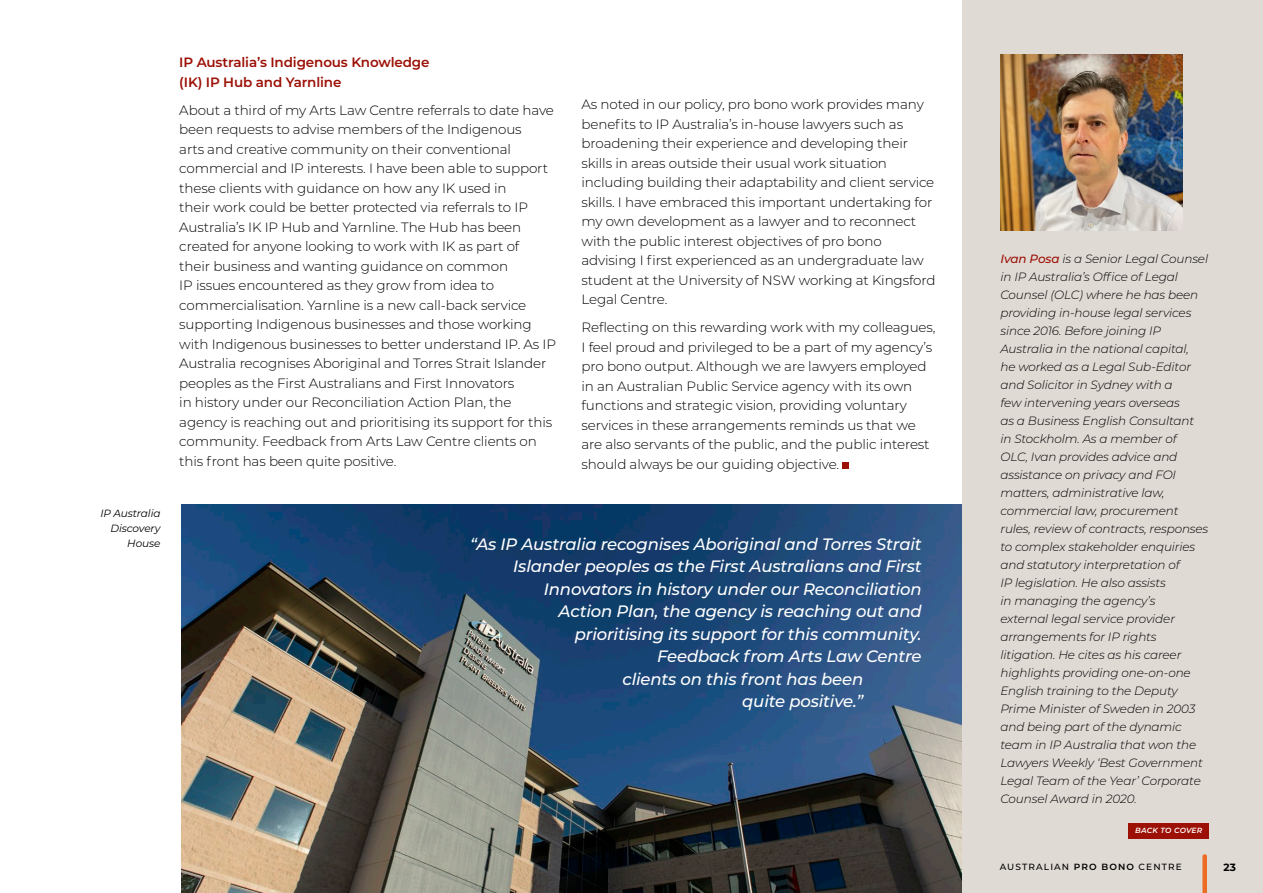
<style>
.page{position:relative;width:1263px;height:893px;background:#fff}
.page>*{position:absolute;margin:0;border:0;box-sizing:border-box;transform-origin:0 0}
.t1{font:italic 500 16.5px "Montserrat";letter-spacing:-.01em;color:#fff}
.t2{font:300 13.5px/19.5px "Montserrat";letter-spacing:-.01em;color:#000}
.t3{font:600 13.5px/19.5px "Montserrat";letter-spacing:-.01em;color:#9c1006}
.t4{font:italic 300 12px/18px "Montserrat";letter-spacing:-.01em;color:#000}
.t5{font:italic 10.5px/15px "Montserrat";letter-spacing:-.01em;color:#000;text-align:right}
.t6{font:700 10.5px "Montserrat";color:#000}
.t7{font:500 9px "Montserrat";letter-spacing:.125em;color:#000}
.t8{font:italic 600 7.5px "Montserrat";letter-spacing:.02em;color:#fff}
.s1{font-weight:500;color:#9c1006}
.s2{font-weight:600}
</style>
<div class="page">
<img style="left:181px;top:505px;width:781px;height:388px">
<div style="left:962px;top:0;width:301px;height:893px;background:#e0dad5"></div>
<img style="left:1001px;top:54px;width:181px;height:177px">
<div style="left:842px;top:462px;width:7px;height:7px;background:#9c1006"></div>
<div style="left:1202px;top:856px;width:5px;height:37px;background:#ed6c23"></div>
<div style="left:1128px;top:824px;width:81px;height:15px;background:#9c1006"></div>
<p class="t5" style="left:100px;top:506px;width:62px">IP Australia<br>Discovery<br>House</p>
<p class="t3" style="left:179px;top:52px;width:252px">IP Australia’s Indigenous Knowledge (IK) IP Hub and Yarnline</p>
<p class="t2" style="left:179px;top:100px;width:378px">About a third of my Arts Law Centre referrals to date have been requests to advise members of the Indigenous<br>arts and creative community on their conventional commercial and IP interests. I have been able to support these clients with guidance on how any IK used in<br>their work could be better protected via referrals to IP Australia’s IK IP Hub and Yarnline. The Hub has been created for anyone looking to work with IK as part of<br>their business and wanting guidance on common<br>IP issues encountered as they grow from idea to commercialisation. Yarnline is a new call-back service supporting Indigenous businesses and those working with Indigenous businesses to better understand IP. As IP Australia recognises Aboriginal and Torres Strait Islander peoples as the First Australians and First Innovators<br>in history under our Reconciliation Action Plan, the agency is reaching out and prioritising its support for this community. Feedback from Arts Law Centre clients on this front has been quite positive.</p>
<p class="t2" style="left:581px;top:94px;width:355px">As noted in our policy, pro bono work provides many benefits to IP Australia’s in-house lawyers such as broadening their experience and developing their skills in areas outside their usual work situation including building their adaptability and client service skills. I have embraced this important undertaking for my own development as a lawyer and to reconnect with the public interest objectives of pro bono advising I first experienced as an undergraduate law student at the University of NSW working at Kingsford Legal Centre.</p>
<p class="t2" style="left:581px;top:317px;width:355px">Reflecting on this rewarding work with my colleagues, I feel proud and privileged to be a part of my agency’s pro bono output. Although we are lawyers employed in an Australian Public Service agency with its own functions and strategic vision, providing voluntary services in these arrangements reminds us that we are also servants of the public, and the public interest should always be our guiding objective.</p>
<p class="t1" style="left:470px;top:532px;width:453px">“As IP Australia recognises Aboriginal and Torres Strait</p>
<p class="t1" style="left:513px;top:555px;width:410px">Islander peoples as the First Australians and First</p>
<p class="t1" style="left:544px;top:577px;width:379px">Innovators in history under our Reconciliation</p>
<p class="t1" style="left:558px;top:600px;width:365px">Action Plan, the agency is reaching out and</p>
<p class="t1" style="left:575px;top:622px;width:348px">prioritising its support for this community.</p>
<p class="t1" style="left:657px;top:645px;width:266px">Feedback from Arts Law Centre</p>
<p class="t1" style="left:622px;top:667px;width:242px">clients on this front has been</p>
<p class="t1" style="left:742px;top:690px;width:123px">quite positive.”</p>
<p class="t4" style="left:1000px;top:249px;width:209px"><span class="s1">Ivan Posa</span> is a Senior Legal Counsel in IP Australia’s Office of Legal<br>Counsel (OLC) where he has been providing in-house legal services since 2016. Before joining IP<br>Australia in the national capital,<br>he worked as a Legal Sub-Editor and Solicitor in Sydney with a<br>few intervening years overseas<br>as a Business English Consultant<br>in Stockholm. As a member of<br>OLC, Ivan provides advice and assistance on privacy and FOI matters, administrative law, commercial law, procurement rules, review of contracts, responses to complex stakeholder enquiries and statutory interpretation of<br>IP legislation. He also assists<br>in managing the agency’s<br>external legal service provider arrangements for IP rights litigation. He cites as his career highlights providing one-on-one<br>English training to the Deputy<br>Prime Minister of Sweden in 2003 and being part of the dynamic team in IP Australia that won the<br>Lawyers Weekly ‘Best Government<br>Legal Team of the Year’ Corporate<br>Counsel Award in 2020.</p>
<p class="t8" style="left:1135px;top:825px;width:69px">BACK TO COVER</p>
<p class="t7" style="left:1000px;top:861px;width:184px">AUSTRALIAN <span class="s2">PRO BONO</span> CENTRE</p>
<p class="t6" style="left:1223px;top:860px;width:14px">23</p>
</div>
